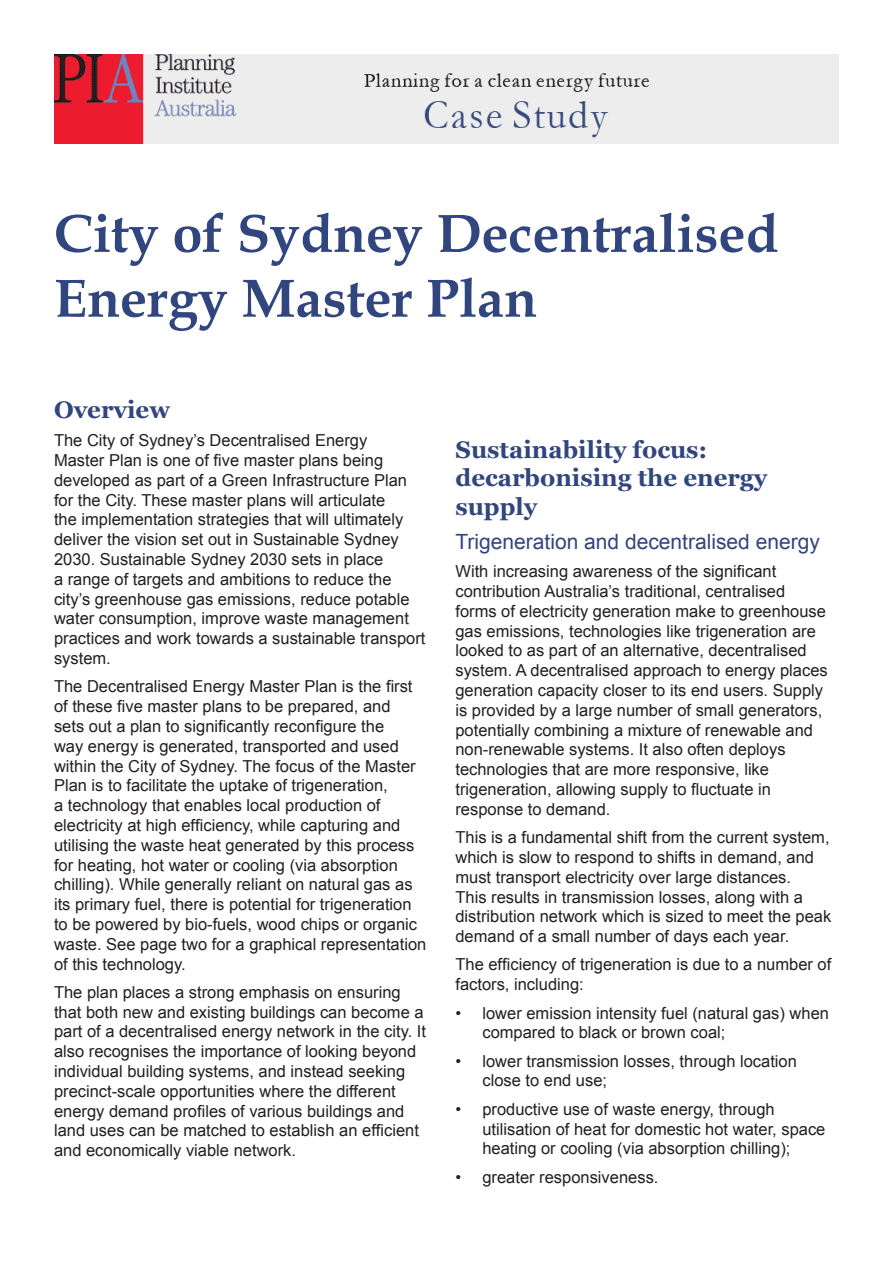
<style>
.page{position:relative;width:893px;height:1263px;background:#fff}
.page>*{position:absolute;margin:0;border:0;box-sizing:border-box;transform-origin:0 0}
.t1{font:700 54px/64.8px "Book Antiqua";color:#31457e}
.Header_1{font:700 24px/28.8px "Georgia";color:#31457e}
.Header_2{font:21px "Arial";color:#31457e}
.Body_text{font:16.5px/19.8px "Arial";color:#231f20}
.Header_2-2{font:16.5px/19.8px "Arial";color:#231f20}
</style>
<div class="page">
<img style="left:54px;top:54px;width:785px;height:89px">
<p class="t1" style="left:54px;top:201px;width:726px">City of Sydney Decentralised<br>Energy Master Plan</p>
<p class="Header_1" style="left:54px;top:395px;width:118px">Overview</p>
<p class="Body_text" style="left:54px;top:431px;width:373px">The City of Sydney’s Decentralised Energy<br>Master Plan is one of five master plans being developed as part of a Green Infrastructure Plan for the City. These master plans will articulate<br>the implementation strategies that will ultimately deliver the vision set out in Sustainable Sydney 2030. Sustainable Sydney 2030 sets in place<br>a range of targets and ambitions to reduce the city’s greenhouse gas emissions, reduce potable water consumption, improve waste management practices and work towards a sustainable transport system.</p>
<p class="Body_text" style="left:54px;top:677px;width:374px">The Decentralised Energy Master Plan is the first of these five master plans to be prepared, and<br>sets out a plan to significantly reconfigure the<br>way energy is generated, transported and used within the City of Sydney. The focus of the Master Plan is to facilitate the uptake of trigeneration,<br>a technology that enables local production of electricity at high efficiency, while capturing and utilising the waste heat generated by this process for heating, hot water or cooling (via absorption chilling). While generally reliant on natural gas as its primary fuel, there is potential for trigeneration to be powered by bio-fuels, wood chips or organic waste. See page two for a graphical representation of this technology.</p>
<p class="Body_text" style="left:54px;top:982px;width:374px">The plan places a strong emphasis on ensuring that both new and existing buildings can become a part of a decentralised energy network in the city. It also recognises the importance of looking beyond individual building systems, and instead seeking precinct-scale opportunities where the different energy demand profiles of various buildings and land uses can be matched to establish an efficient and economically viable network.</p>
<p class="Header_1" style="left:455px;top:435px;width:313px">Sustainability focus: decarbonising the energy supply</p>
<p class="Header_2" style="left:455px;top:528px;width:366px">Trigeneration and decentralised energy</p>
<p class="Header_2-2" style="left:455px;top:562px;width:374px">With increasing awareness of the significant contribution Australia’s traditional, centralised forms of electricity generation make to greenhouse gas emissions, technologies like trigeneration are looked to as part of an alternative, decentralised system. A decentralised approach to energy places generation capacity closer to its end users. Supply is provided by a large number of small generators, potentially combining a mixture of renewable and non-renewable systems. It also often deploys technologies that are more responsive, like trigeneration, allowing supply to fluctuate in response to demand.</p>
<p class="Body_text" style="left:455px;top:827px;width:377px">This is a fundamental shift from the current system, which is slow to respond to shifts in demand, and must transport electricity over large distances.<br>This results in transmission losses, along with a distribution network which is sized to meet the peak demand of a small number of days each year.</p>
<p class="Body_text" style="left:455px;top:955px;width:377px">The efficiency of trigeneration is due to a number of factors, including:</p>
<p class="Body_text" style="left:482px;top:1003px;width:348px;text-indent:-27px">• lower emission intensity fuel (natural gas) when compared to black or brown coal;</p>
<p class="Body_text" style="left:482px;top:1051px;width:316px;text-indent:-27px">• lower transmission losses, through location close to end use;</p>
<p class="Body_text" style="left:482px;top:1099px;width:345px;text-indent:-27px">• productive use of waste energy, through utilisation of heat for domestic hot water, space heating or cooling (via absorption chilling);</p>
<p class="Body_text" style="left:455px;top:1167px;width:205px">• greater responsiveness.</p>
</div>
